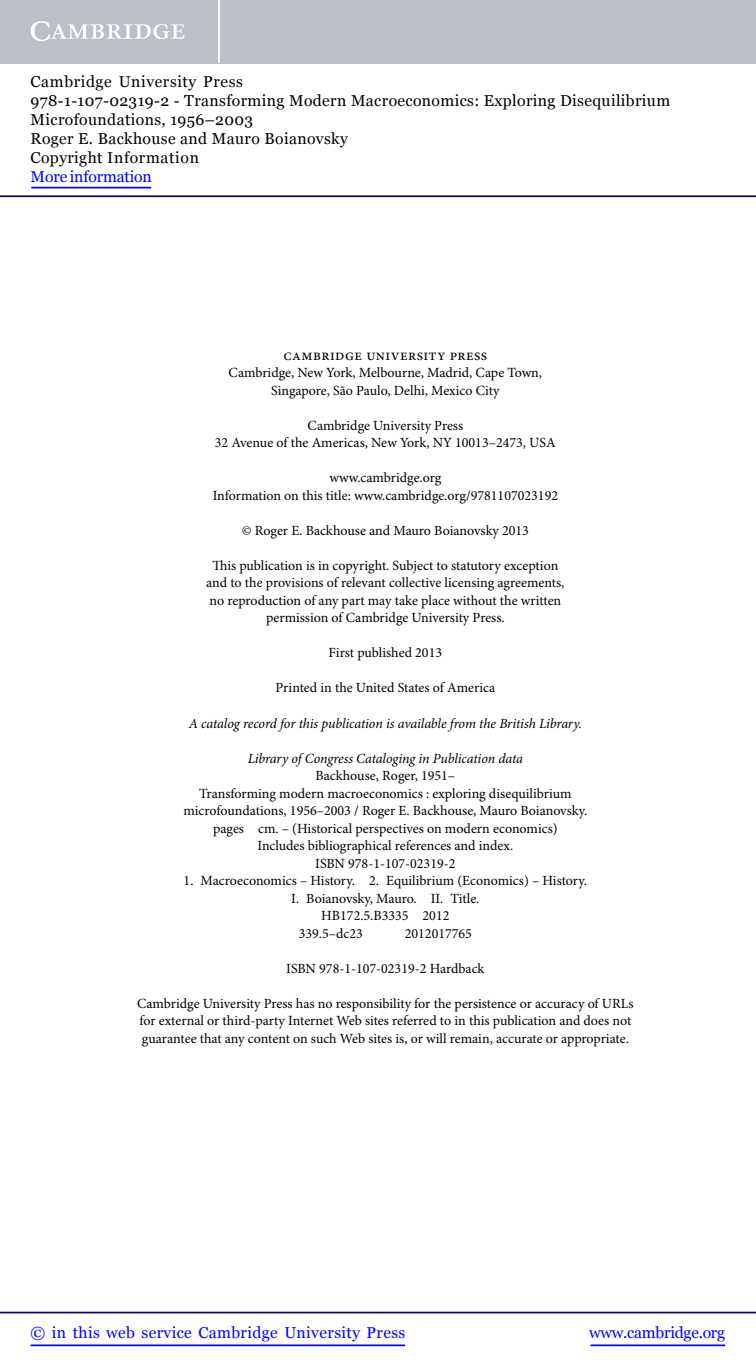
<style>
.page{position:relative;width:756px;height:1371px;background:#fff}
.page>*{position:absolute;margin:0;border:0;box-sizing:border-box;transform-origin:0 0}
.t1{font:15.75px/18.9px "Georgia";letter-spacing:.025em;color:#000}
.t2{font:15.75px "Georgia";letter-spacing:.025em;color:#00f}
.t3{font:15.75px "Minion Pro";letter-spacing:.025em;color:#000}
.t4{font:15.75px "Georgia";letter-spacing:-.015em;color:#00f}
.t5{font:15.75px "Georgia";letter-spacing:-.01em;color:#00f}
.t6{font:14px/17.5px "Minion Pro";color:#000;text-align:center}
.t7{font:italic 14px "Minion Pro";letter-spacing:-.01em;color:#000}
.s1{font-style:italic}
</style>
<div class="page">
<hr style="left:591px;top:1344px;width:134px;height:1px;background:#00f">
<hr style="left:0;top:1311px;width:756px;height:2px;background:#150666">
<hr style="left:31px;top:1344px;width:374px;height:1px;background:#00f">
<div style="left:0;top:0;width:756px;height:63px;background:#bac0c6"></div>
<svg style="left:31px;top:21px;width:154px;height:20px"></svg>
<hr style="left:218px;top:0;width:2px;height:63px;background:#fff">
<hr style="left:0;top:195px;width:756px;height:2px;background:#150666">
<hr style="left:31px;top:187px;width:120px;height:1px;background:#00f">
<p class="t1" style="left:31px;top:72px;width:641px">Cambridge University Press<br>978-1-107-02319-2 - Transforming Modern Macroeconomics: Exploring Disequilibrium Microfoundations, 1956–2003<br>Roger E. Backhouse and Mauro Boianovsky<br>Copyright Information</p>
<p class="t5" style="left:31px;top:167px;width:123px">More information</p>
<p class="t3" style="left:283px;top:345px;width:205px">cambridge university press</p>
<p class="t6" style="left:229px;top:364px;width:315px">Cambridge, New York, Melbourne, Madrid, Cape Town,<br>Singapore, São Paulo, Delhi, Mexico City</p>
<p class="t6" style="left:215px;top:417px;width:343px">Cambridge University Press<br>32 Avenue of the Americas, New York, NY 10013–2473, USA</p>
<p class="t6" style="left:213px;top:469px;width:347px">www.cambridge.org<br>Information on this title: www.cambridge.org/9781107023192</p>
<p class="t6" style="left:242px;top:522px;width:289px">© Roger E. Backhouse and Mauro Boianovsky 2013</p>
<p class="t6" style="left:206px;top:557px;width:360px">This publication is in copyright. Subject to statutory exception and to the provisions of relevant collective licensing agreements, no reproduction of any part may take place without the written permission of Cambridge University Press.</p>
<p class="t6" style="left:329px;top:644px;width:115px">First published 2013</p>
<p class="t6" style="left:276px;top:679px;width:221px">Printed in the United States of America</p>
<p class="t7" style="left:189px;top:714px;width:395px">A catalog record for this publication is available from the British Library.</p>
<p class="t6" style="left:183px;top:749px;width:405px"><span class="s1">Library of Congress Cataloging in Publication data<br></span>Backhouse, Roger, 1951–<br>Transforming modern macroeconomics : exploring disequilibrium microfoundations, 1956–2003 / Roger E. Backhouse, Mauro Boianovsky. pages cm. – (Historical perspectives on modern economics)<br>Includes bibliographical references and index.<br>ISBN 978-1-107-02319-2</p>
<p class="t6" style="left:184px;top:872px;width:405px">1. Macroeconomics – History. 2. Equilibrium (Economics) – History.</p>
<p class="t6" style="left:291px;top:889px;width:190px">I. Boianovsky, Mauro. II. Title.</p>
<p class="t6" style="left:321px;top:907px;width:130px">HB172.5.B3335 2012</p>
<p class="t6" style="left:299px;top:924px;width:66px">339.5–dc23</p>
<p class="t6" style="left:405px;top:924px;width:69px">2012017765</p>
<p class="t6" style="left:286px;top:959px;width:200px">ISBN 978-1-107-02319-2 Hardback</p>
<p class="t6" style="left:137px;top:994px;width:498px;text-align:left">Cambridge University Press has no responsibility for the persistence or accuracy of URLs for external or third-party Internet Web sites referred to in this publication and does not guarantee that any content on such Web sites is, or will remain, accurate or appropriate.</p>
<p class="t2" style="left:31px;top:1323px;width:376px">© in this web service Cambridge University Press</p>
<p class="t4" style="left:589px;top:1323px;width:137px">www.cambridge.org</p>
</div>
